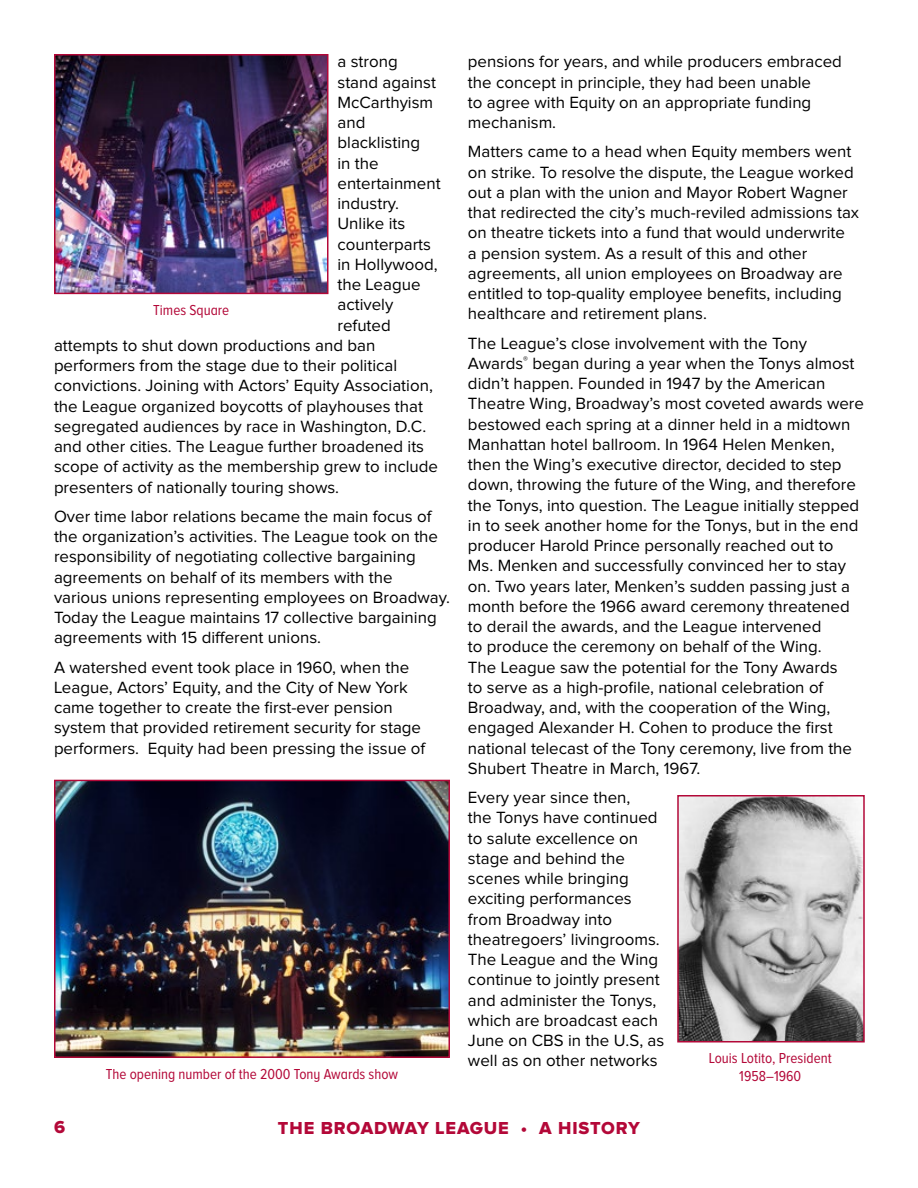
<style>
.page{position:relative;width:918px;height:1188px;background:#fff}
.page>*{position:absolute;margin:0;border:0;box-sizing:border-box;transform-origin:0 0}
.t1{font:18px "Proxima Nova A Extrabld";letter-spacing:.05em;color:#b30838}
.t2{font:16.8px/20.2px "Proxima Nova";color:#000}
.t3{font:15px "Proxima Nova A Cond";color:#b30838}
</style>
<div class="page">
<img style="left:57px;top:57px;width:268px;height:234px">
<div style="left:54px;top:54px;width:274px;height:240px;border:2px solid #b30838"></div>
<img style="left:680px;top:798px;width:182px;height:241px">
<div style="left:677px;top:795px;width:188px;height:247px;border:2px solid #b30838"></div>
<img style="left:57px;top:783px;width:390px;height:272px">
<div style="left:54px;top:780px;width:396px;height:278px;border:2px solid #b30838"></div>
<p class="t2" style="left:338px;top:52px;width:62px">a strong</p>
<p class="t2" style="left:338px;top:73px;width:100px">stand against</p>
<p class="t2" style="left:338px;top:93px;width:97px">McCarthyism</p>
<p class="t2" style="left:338px;top:113px;width:29px">and</p>
<p class="t2" style="left:338px;top:133px;width:84px">blacklisting</p>
<p class="t2" style="left:338px;top:154px;width:43px">in the</p>
<p class="t2" style="left:338px;top:174px;width:105px">entertainment</p>
<p class="t2" style="left:338px;top:194px;width:63px">industry.</p>
<p class="t2" style="left:338px;top:214px;width:69px">Unlike its</p>
<p class="t2" style="left:338px;top:235px;width:95px">counterparts</p>
<p class="t2" style="left:338px;top:255px;width:102px">in Hollywood,</p>
<p class="t2" style="left:338px;top:275px;width:85px">the League</p>
<p class="t2" style="left:338px;top:295px;width:57px">actively</p>
<p class="t2" style="left:338px;top:316px;width:55px">refuted</p>
<p class="t2" style="left:54px;top:336px;width:323px">attempts to shut down productions and ban</p>
<p class="t2" style="left:54px;top:356px;width:345px">performers from the stage due to their political</p>
<p class="t2" style="left:54px;top:376px;width:380px">convictions. Joining with Actors’ Equity Association,</p>
<p class="t2" style="left:54px;top:397px;width:371px">the League organized boycotts of playhouses that</p>
<p class="t2" style="left:54px;top:417px;width:374px">segregated audiences by race in Washington, D.C.</p>
<p class="t2" style="left:54px;top:437px;width:372px">and other cities. The League further broadened its</p>
<p class="t2" style="left:54px;top:457px;width:386px">scope of activity as the membership grew to include</p>
<p class="t2" style="left:54px;top:478px;width:287px">presenters of nationally touring shows.</p>
<p class="t2" style="left:54px;top:507px;width:397px">Over time labor relations became the main focus of the organization’s activities. The League took on the responsibility of negotiating collective bargaining agreements on behalf of its members with the various unions representing employees on Broadway.<br>Today the League maintains 17 collective bargaining agreements with 15 different unions.</p>
<p class="t2" style="left:54px;top:658px;width:374px">A watershed event took place in 1960, when the League, Actors’ Equity, and the City of New York came together to create the first-ever pension system that provided retirement security for stage performers. Equity had been pressing the issue of</p>
<p class="t3" style="left:153px;top:302px;width:78px">Times Square</p>
<p class="t2" style="left:468px;top:52px;width:375px">pensions for years, and while producers embraced the concept in principle, they had been unable<br>to agree with Equity on an appropriate funding mechanism.</p>
<p class="t2" style="left:468px;top:142px;width:393px">Matters came to a head when Equity members went on strike. To resolve the dispute, the League worked out a plan with the union and Mayor Robert Wagner that redirected the city’s much-reviled admissions tax on theatre tickets into a fund that would underwrite<br>a pension system. As a result of this and other agreements, all union employees on Broadway are entitled to top-quality employee benefits, including healthcare and retirement plans.</p>
<p class="t2" style="left:468px;top:334px;width:398px">The League’s close involvement with the Tony Awards<sup>®</sup> began during a year when the Tonys almost didn’t happen. Founded in 1947 by the American Theatre Wing, Broadway’s most coveted awards were bestowed each spring at a dinner held in a midtown Manhattan hotel ballroom. In 1964 Helen Menken, then the Wing’s executive director, decided to step down, throwing the future of the Wing, and therefore the Tonys, into question. The League initially stepped in to seek another home for the Tonys, but in the end producer Harold Prince personally reached out to<br>Ms. Menken and successfully convinced her to stay on. Two years later, Menken’s sudden passing just a month before the 1966 award ceremony threatened to derail the awards, and the League intervened<br>to produce the ceremony on behalf of the Wing.<br>The League saw the potential for the Tony Awards<br>to serve as a high-profile, national celebration of Broadway, and, with the cooperation of the Wing, engaged Alexander H. Cohen to produce the first national telecast of the Tony ceremony, live from the Shubert Theatre in March, 1967.</p>
<p class="t2" style="left:468px;top:788px;width:198px">Every year since then,<br>the Tonys have continued to salute excellence on stage and behind the scenes while bringing exciting performances from Broadway into theatregoers’ livingrooms.<br>The League and the Wing continue to jointly present and administer the Tonys, which are broadcast each<br>June on CBS in the U.S, as well as on other networks</p>
<p class="t3" style="left:709px;top:1050px;width:124px">Louis Lotito, President</p>
<p class="t3" style="left:106px;top:1066px;width:294px">The opening number of the 2000 Tony Awards show</p>
<p class="t3" style="left:739px;top:1068px;width:63px">1958–1960</p>
<p class="t1" style="left:54px;top:1117px;width:13px">6</p>
<p class="t1" style="left:278px;top:1118px;width:364px">THE BROADWAY LEAGUE • A HISTORY</p>
</div>
